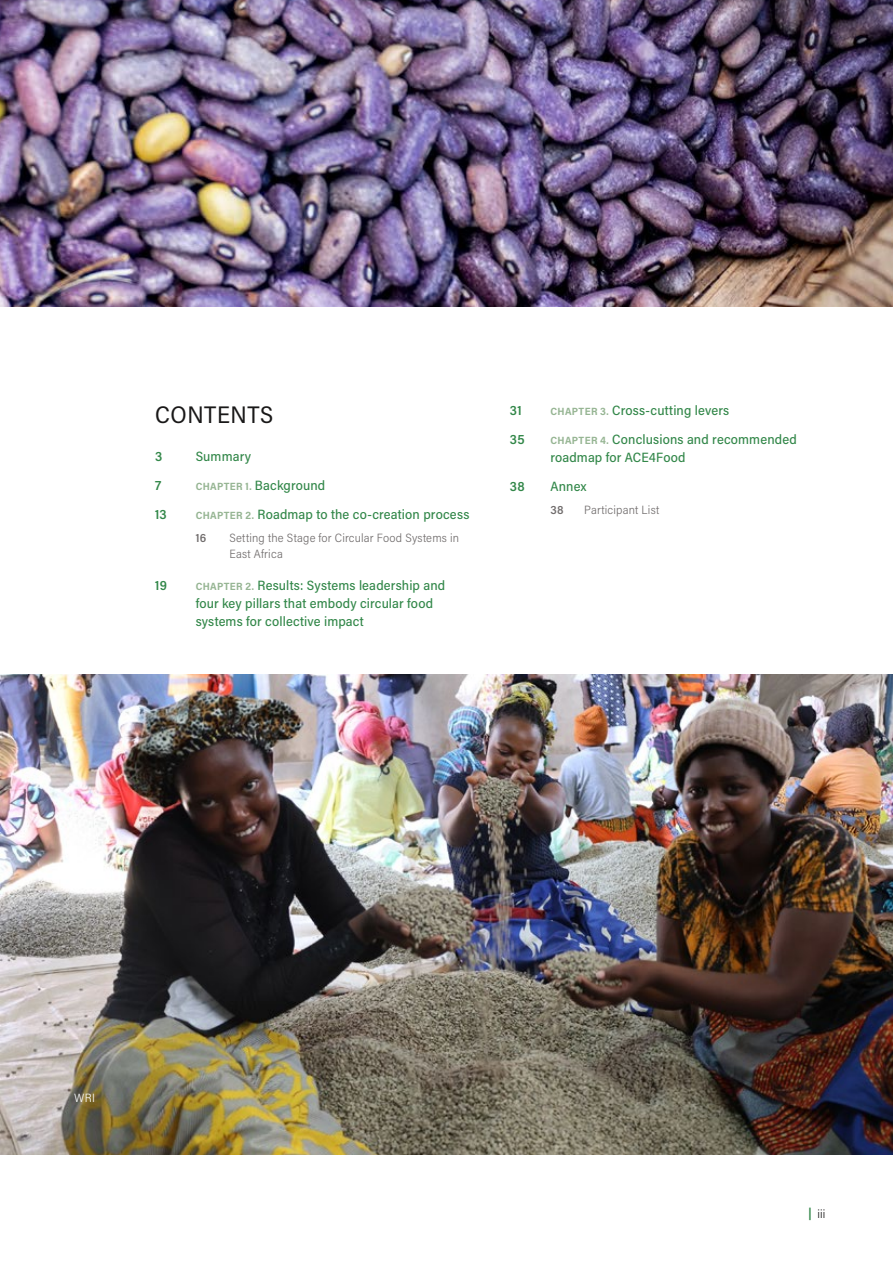
<style>
.page{position:relative;width:893px;height:1263px;background:#fff}
.page>*{position:absolute;margin:0;border:0;box-sizing:border-box;transform-origin:0 0}
.t1{font:24px "Acumin Pro Semi Cond";letter-spacing:.025em;color:#191818}
.t2{font:500 13.5px/18px "Acumin Pro Semi Cond";letter-spacing:.01em;color:#328749}
.t3{font:600 13.5px "Acumin Pro Semi Cond";letter-spacing:.02em;color:#328749}
.t4{font:300 12px/16.5px "Acumin Pro Semi Cond";letter-spacing:.015em;color:#716d6d}
.t5{font:600 12px "Acumin Pro Semi Cond";color:#716d6d}
.t6{font:300 12px "Acumin Pro Semi Cond";color:#191818}
.t7{font:300 12px "Acumin Pro Semi Cond";color:#fff}
.s1{font-weight:700;font-size:10.5px;color:#96b593}
.s2{font-weight:700;color:#328749}
</style>
<div class="page">
<img style="left:0;top:0;width:893px;height:307px">
<img style="left:0;top:674px;width:893px;height:481px">
<h1 class="t1" style="left:155px;top:398px;width:120px">CONTENTS</h1>
<p class="t3" style="left:155px;top:447px;width:9px">3</p>
<p class="t2" style="left:196px;top:447px;width:57px">Summary</p>
<p class="t3" style="left:155px;top:476px;width:8px">7</p>
<p class="t2" style="left:196px;top:475px;width:131px"><span class="s1">CHAPTER 1.</span> Background</p>
<p class="t3" style="left:155px;top:504px;width:13px">13</p>
<p class="t2" style="left:196px;top:504px;width:275px"><span class="s1">CHAPTER 2.</span> Roadmap to the co-creation process</p>
<p class="t5" style="left:196px;top:529px;width:12px">16</p>
<p class="t4" style="left:229px;top:529px;width:231px">Setting the Stage for Circular Food Systems in<br>East Africa</p>
<p class="t3" style="left:155px;top:576px;width:13px">19</p>
<p class="t2" style="left:196px;top:575px;width:251px"><span class="s1">CHAPTER 2.</span> Results: Systems leadership and four key pillars that embody circular food systems for collective impact</p>
<p class="t3" style="left:510px;top:401px;width:13px">31</p>
<p class="t2" style="left:550px;top:401px;width:180px"><span class="s1">CHAPTER 3.</span> Cross-cutting levers</p>
<p class="t3" style="left:510px;top:430px;width:16px">35</p>
<p class="t2" style="left:550px;top:429px;width:248px"><span class="s1">CHAPTER 4.</span> Conclusions and recommended roadmap for ACE4Food</p>
<p class="t3" style="left:510px;top:476px;width:16px">38</p>
<p class="t2" style="left:550px;top:476px;width:37px">Annex</p>
<p class="t5" style="left:550px;top:501px;width:15px">38</p>
<p class="t4" style="left:584px;top:501px;width:77px">Participant List</p>
<p class="t7" style="left:74px;top:1090px;width:22px">WRI</p>
<p class="t6" style="left:808px;top:1205px;width:18px"><span class="s2">|</span> iii</p>
</div>
